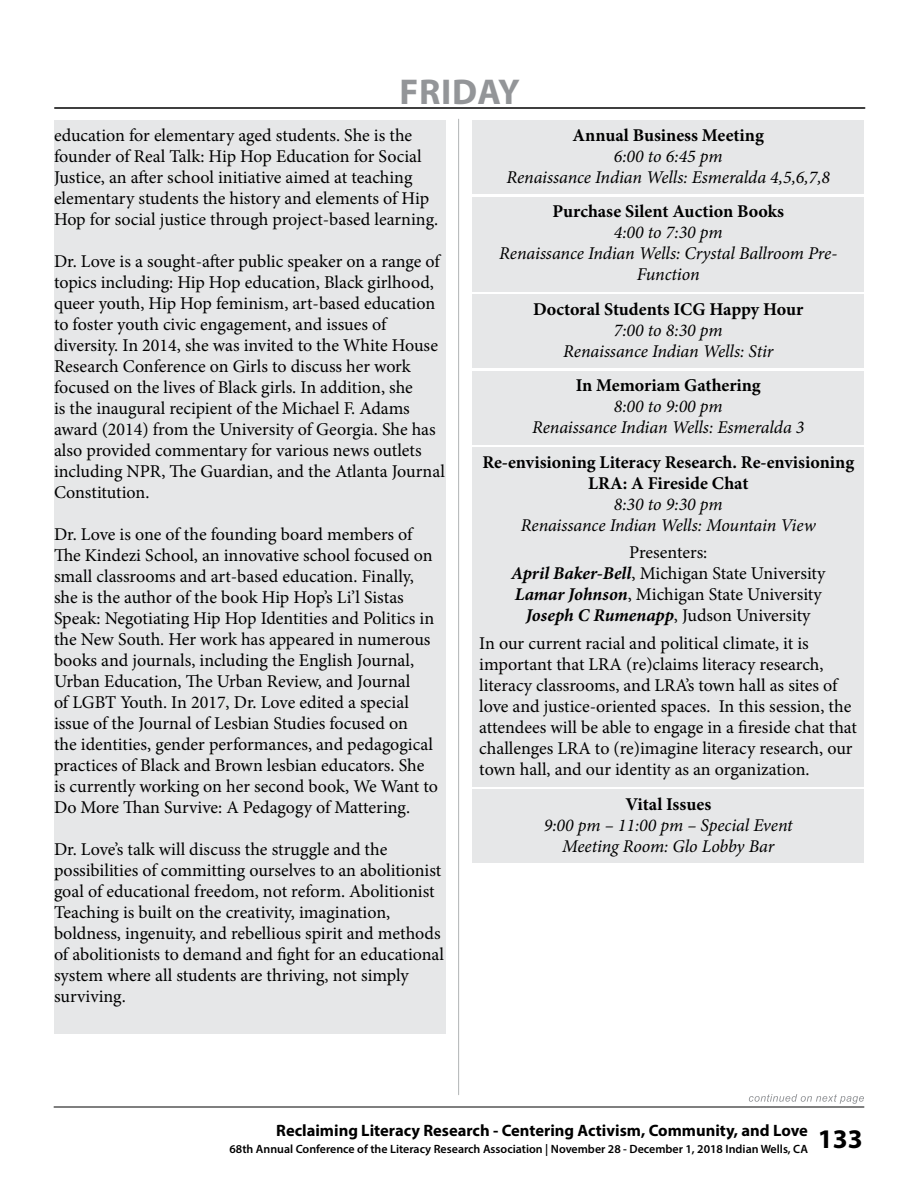
<style>
.page{position:relative;width:918px;height:1188px;background:#fff}
.page>*{position:absolute;margin:0;border:0;box-sizing:border-box;transform-origin:0 0}
.t1{font:700 36px "Myriad Pro";letter-spacing:.02em;color:#939598}
.t2{font:700 27px "Myriad Pro";color:#000}
.t3{font:18px/21px "Minion Pro";letter-spacing:-.005em;color:#000}
.t4{font:italic 18px/21px "Minion Pro";letter-spacing:-.005em;color:#000;text-align:center}
.t5{font:700 18px/21px "Minion Pro";color:#000;text-align:center}
.t6{font:700 16.5px "Myriad Pro";color:#000}
.t7{font:600 12px "Myriad Pro";color:#000}
.s1{font-weight:700;font-style:italic}
</style>
<div class="page">
<hr style="left:54px;top:1107px;width:810px;height:1px;background:#000">
<hr style="left:55px;top:107px;width:810px;height:2px;background:#000">
<svg style="left:749px;top:1094px;width:115px;height:10px"></svg>
<hr style="left:458px;top:119px;width:1px;height:976px;background:#b1b4b6">
<div style="left:54px;top:121px;width:392px;height:115px;background:#e6e7e8"></div>
<div style="left:54px;top:226px;width:392px;height:31px;background:#e6e7e8"></div>
<div style="left:54px;top:247px;width:392px;height:262px;background:#e6e7e8"></div>
<div style="left:54px;top:499px;width:392px;height:31px;background:#e6e7e8"></div>
<div style="left:54px;top:520px;width:392px;height:304px;background:#e6e7e8"></div>
<div style="left:54px;top:814px;width:392px;height:31px;background:#e6e7e8"></div>
<div style="left:54px;top:835px;width:392px;height:178px;background:#e6e7e8"></div>
<div style="left:54px;top:1003px;width:392px;height:31px;background:#e6e7e8"></div>
<div style="left:472px;top:121px;width:392px;height:31px;background:#e6e7e8"></div>
<div style="left:472px;top:142px;width:392px;height:31px;background:#e6e7e8"></div>
<div style="left:472px;top:163px;width:392px;height:31px;background:#e6e7e8"></div>
<div style="left:472px;top:197px;width:392px;height:32px;background:#e6e7e8"></div>
<div style="left:472px;top:218px;width:392px;height:32px;background:#e6e7e8"></div>
<div style="left:472px;top:239px;width:392px;height:53px;background:#e6e7e8"></div>
<div style="left:472px;top:295px;width:392px;height:31px;background:#e6e7e8"></div>
<div style="left:472px;top:316px;width:392px;height:31px;background:#e6e7e8"></div>
<div style="left:472px;top:337px;width:392px;height:31px;background:#e6e7e8"></div>
<div style="left:472px;top:371px;width:392px;height:32px;background:#e6e7e8"></div>
<div style="left:472px;top:392px;width:392px;height:32px;background:#e6e7e8"></div>
<div style="left:472px;top:413px;width:392px;height:32px;background:#e6e7e8"></div>
<div style="left:472px;top:448px;width:392px;height:52px;background:#e6e7e8"></div>
<div style="left:472px;top:490px;width:392px;height:31px;background:#e6e7e8"></div>
<div style="left:472px;top:511px;width:392px;height:31px;background:#e6e7e8"></div>
<div style="left:472px;top:538px;width:392px;height:32px;background:#e6e7e8"></div>
<div style="left:472px;top:559px;width:392px;height:32px;background:#e6e7e8"></div>
<div style="left:472px;top:580px;width:392px;height:32px;background:#e6e7e8"></div>
<div style="left:472px;top:601px;width:392px;height:32px;background:#e6e7e8"></div>
<div style="left:472px;top:629px;width:392px;height:158px;background:#e6e7e8"></div>
<div style="left:472px;top:790px;width:392px;height:31px;background:#e6e7e8"></div>
<div style="left:472px;top:811px;width:392px;height:31px;background:#e6e7e8"></div>
<div style="left:472px;top:832px;width:392px;height:31px;background:#e6e7e8"></div>
<h1 class="t1" style="left:399px;top:69px;width:122px">FRIDAY</h1>
<p class="t3" style="left:54px;top:124px;width:386px">education for elementary aged students. She is the founder of Real Talk: Hip Hop Education for Social Justice, an after school initiative aimed at teaching elementary students the history and elements of Hip Hop for social justice through project-based learning.</p>
<p class="t3" style="left:54px;top:250px;width:392px">Dr. Love is a sought-after public speaker on a range of topics including: Hip Hop education, Black girlhood, queer youth, Hip Hop feminism, art-based education to foster youth civic engagement, and issues of diversity. In 2014, she was invited to the White House Research Conference on Girls to discuss her work focused on the lives of Black girls. In addition, she<br>is the inaugural recipient of the Michael F. Adams award (2014) from the University of Georgia. She has also provided commentary for various news outlets including NPR, The Guardian, and the Atlanta Journal Constitution.</p>
<p class="t3" style="left:54px;top:523px;width:385px">Dr. Love is one of the founding board members of The Kindezi School, an innovative school focused on small classrooms and art-based education. Finally, she is the author of the book Hip Hop’s Li’l Sistas Speak: Negotiating Hip Hop Identities and Politics in the New South. Her work has appeared in numerous books and journals, including the English Journal, Urban Education, The Urban Review, and Journal<br>of LGBT Youth. In 2017, Dr. Love edited a special issue of the Journal of Lesbian Studies focused on<br>the identities, gender performances, and pedagogical practices of Black and Brown lesbian educators. She is currently working on her second book, We Want to Do More Than Survive: A Pedagogy of Mattering.</p>
<p class="t3" style="left:54px;top:839px;width:392px">Dr. Love’s talk will discuss the struggle and the possibilities of committing ourselves to an abolitionist goal of educational freedom, not reform. Abolitionist Teaching is built on the creativity, imagination, boldness, ingenuity, and rebellious spirit and methods of abolitionists to demand and fight for an educational system where all students are thriving, not simply surviving.</p>
<p class="t5" style="left:573px;top:124px;width:193px">Annual Business Meeting</p>
<p class="t4" style="left:506px;top:145px;width:325px">6:00 to 6:45 pm<br>Renaissance Indian Wells: Esmeralda 4,5,6,7,8</p>
<p class="t5" style="left:553px;top:201px;width:233px">Purchase Silent Auction Books</p>
<p class="t4" style="left:499px;top:222px;width:340px">4:00 to 7:30 pm<br>Renaissance Indian Wells: Crystal Ballroom Pre-<br>Function</p>
<p class="t5" style="left:533px;top:298px;width:272px">Doctoral Students ICG Happy Hour</p>
<p class="t4" style="left:563px;top:319px;width:212px">7:00 to 8:30 pm<br>Renaissance Indian Wells: Stir</p>
<p class="t5" style="left:576px;top:375px;width:187px">In Memoriam Gathering</p>
<p class="t4" style="left:532px;top:396px;width:274px">8:00 to 9:00 pm<br>Renaissance Indian Wells: Esmeralda 3</p>
<p class="t5" style="left:482px;top:451px;width:373px">Re-envisioning Literacy Research. Re-envisioning<br>LRA: A Fireside Chat</p>
<p class="t4" style="left:521px;top:493px;width:297px">8:30 to 9:30 pm<br>Renaissance Indian Wells: Mountain View</p>
<p class="t3" style="left:511px;top:542px;width:316px;text-align:center">Presenters:<br><span class="s1">April Baker-Bell</span>, Michigan State University <span class="s1">Lamar Johnson</span>, Michigan State University <span class="s1">Joseph C Rumenapp</span>, Judson University</p>
<p class="t3" style="left:479px;top:633px;width:379px">In our current racial and political climate, it is important that LRA (re)claims literacy research, literacy classrooms, and LRA’s town hall as sites of love and justice-oriented spaces. In this session, the attendees will be able to engage in a fireside chat that challenges LRA to (re)imagine literacy research, our town hall, and our identity as an organization.</p>
<p class="t5" style="left:625px;top:793px;width:87px">Vital Issues</p>
<p class="t4" style="left:544px;top:814px;width:250px">9:00 pm – 11:00 pm – Special Event<br>Meeting Room: Glo Lobby Bar</p>
<p class="t6" style="left:276px;top:1120px;width:533px">Reclaiming Literacy Research - Centering Activism, Community, and Love</p>
<p class="t7" style="left:230px;top:1141px;width:580px">68th Annual Conference of the Literacy Research Association | November 28 - December 1, 2018 Indian Wells, CA</p>
<h2 class="t2" style="left:818px;top:1121px;width:46px">133</h2>
</div>
